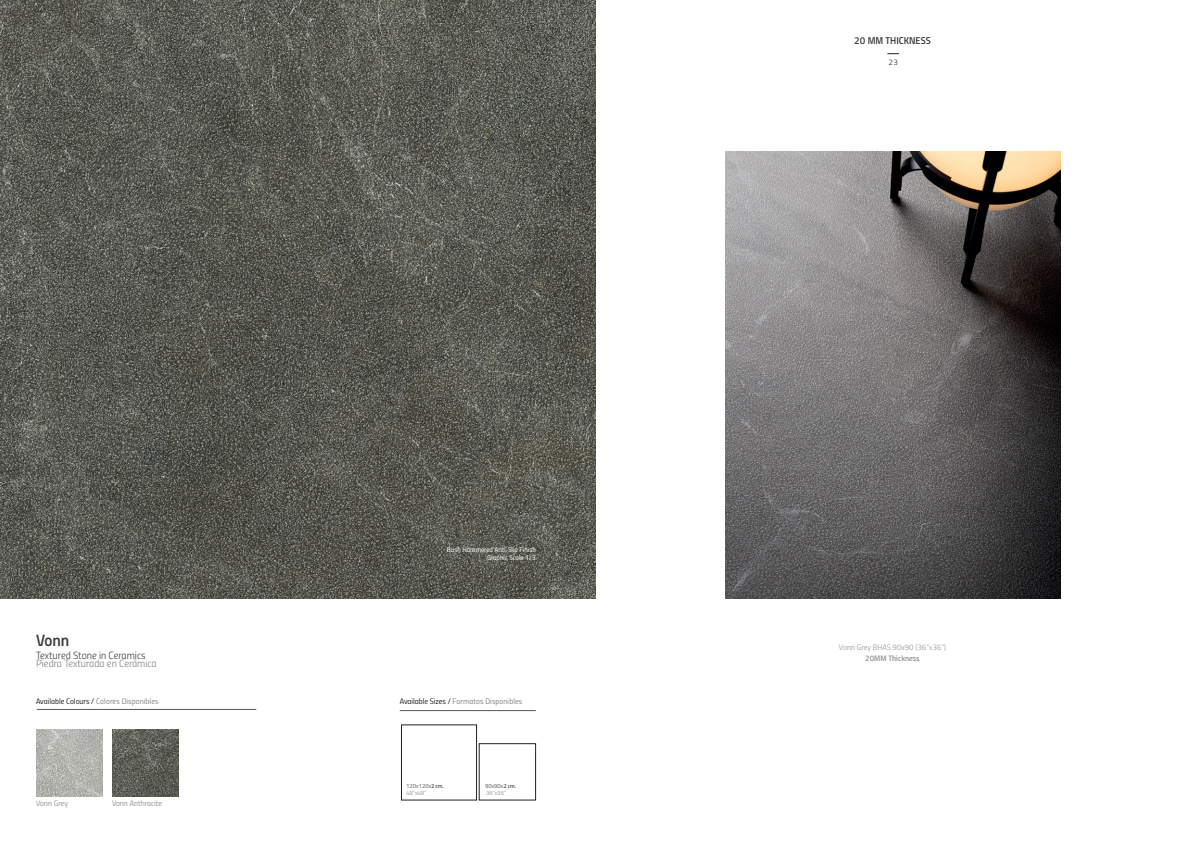
<style>
.page{position:relative;width:1191px;height:842px;background:#fff}
.page>*{position:absolute;margin:0;border:0;box-sizing:border-box;transform-origin:0 0}
.t1{font:16.5px "Titillium Semibold Upright";color:#3e3e3f}
.t2{font:10.5px "Titillium Light Upright";color:#808285}
.t3{font:10.5px "Titillium Light Upright";color:#3e3e3f}
.t4{font:10px "Titillium Semibold Upright";color:#3e3e3f}
.t5{font:8px "Titillium Regular Upright";letter-spacing:.01em;color:#808285}
.t6{font:8px "Titillium Light Upright";color:#939598}
.t7{font:8px "Titillium Regular Upright";color:#939598}
.t8{font:8px "Titillium Semibold Upright";color:#939598}
.t9{font:8px "Titillium Light Upright";color:#231f20}
.t10{font:7px/8.4px "Titillium Regular Upright";color:#fff;text-align:right}
.t11{font:6px/6.9px "Titillium Regular Upright";letter-spacing:-.005em;color:#57585a}
.t12{font:6px/6.9px "Titillium Regular Upright";letter-spacing:-.005em;color:#939598}
.s1{color:#231f20}
.s2{font-family:"Titillium Semibold Upright"}
.s3{color:#939598}
.s4{color:#57585a}
.s5{font-family:"Titillium Semibold Upright";color:#57585a}
</style>
<div class="page">
<svg style="left:887px;top:54px;width:12px;height:1px"></svg>
<img style="left:725px;top:152px;width:336px;height:446px">
<img style="left:0;top:0;width:595px;height:599px">
<hr style="left:37px;top:709px;width:219px;height:1px;background:#57585a">
<div style="left:479px;top:743px;width:57px;height:57px;border:1px solid #231f20"></div>
<div style="left:401px;top:725px;width:76px;height:75px;border:1px solid #231f20"></div>
<hr style="left:400px;top:710px;width:136px;height:1px;background:#57585a">
<img style="left:36px;top:730px;width:66px;height:66px">
<img style="left:112px;top:730px;width:66px;height:66px">
<h1 class="t1" style="left:36px;top:628px;width:34px">Vonn</h1>
<h2 class="t3" style="left:36px;top:647px;width:111px">Textured Stone in Ceramics</h2>
<h2 class="t2" style="left:36px;top:656px;width:122px">Piedra Texturada en Cerámica</h2>
<p class="t5" style="left:36px;top:695px;width:124px"><span class="s1">Available Colours /</span> Colores Disponibles</p>
<p class="t7" style="left:36px;top:797px;width:33px">Vonn Grey</p>
<p class="t7" style="left:112px;top:797px;width:52px">Vonn Anthracite</p>
<p class="t10" style="left:447px;top:545px;width:90px">Bush Hammered Anti-Slip Finish<br>Graphic Scale 1/3</p>
<p class="t5" style="left:400px;top:695px;width:124px"><span class="s1">Available Sizes /</span> Formatos Disponibles</p>
<p class="t11" style="left:406px;top:782px;width:39px">120x120x<span class="s2">2 cm.<br></span><span class="s3">48”x48”</span></p>
<p class="t12" style="left:485px;top:782px;width:33px"><span class="s4">90x90x</span><span class="s5">2 cm.<br></span>36”x36”</p>
<p class="t4" style="left:854px;top:32px;width:78px">20 MM THICKNESS</p>
<p class="t9" style="left:888px;top:56px;width:11px">23</p>
<p class="t6" style="left:839px;top:642px;width:109px">Vonn Grey BHAS 90x90 (36”x36”)</p>
<p class="t8" style="left:865px;top:652px;width:56px">20MM Thickness</p>
</div>
